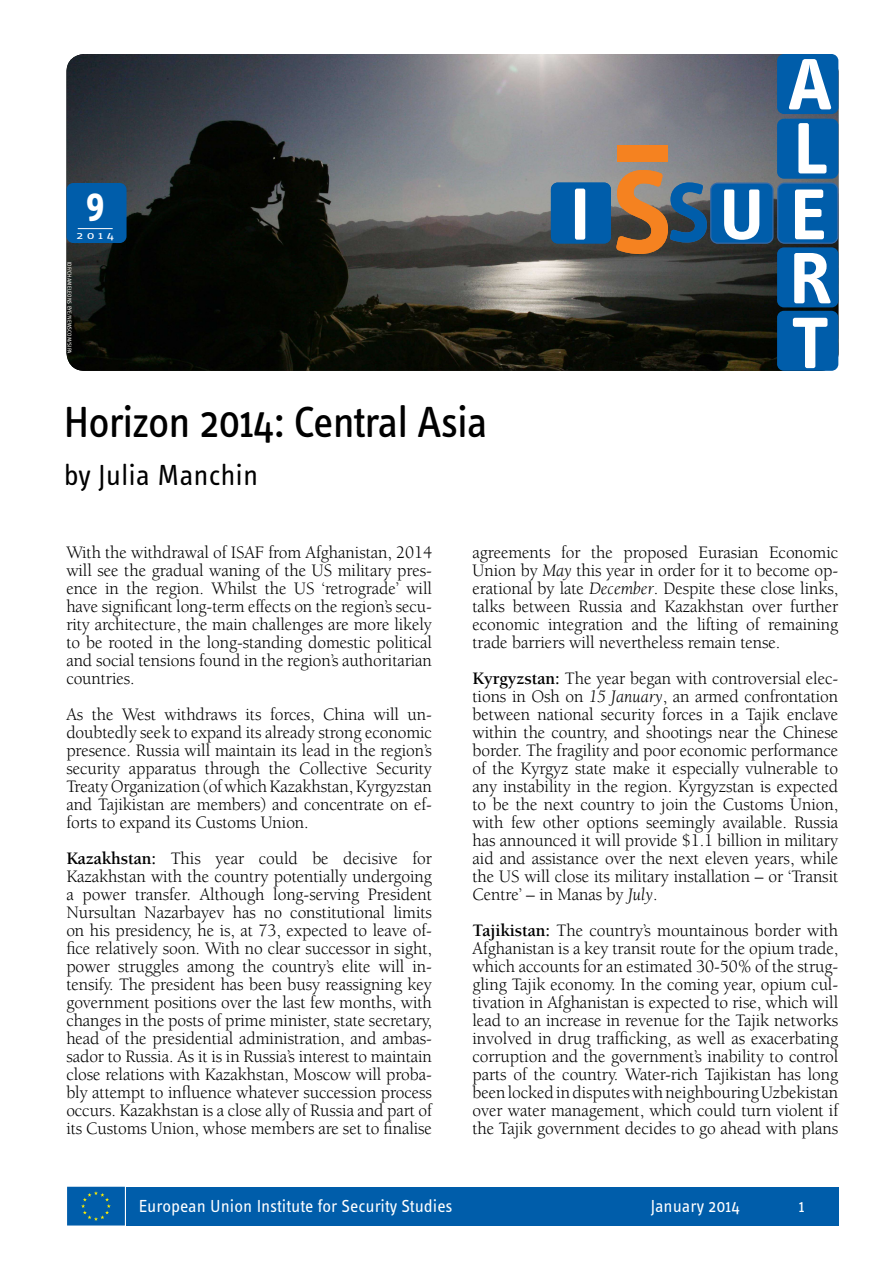
<style>
.page{position:relative;width:893px;height:1263px;background:#fff}
.page>*{position:absolute;margin:0;border:0;box-sizing:border-box;transform-origin:0 0}
.t1{font:45px "Info OT Text";letter-spacing:-.025em;color:#000}
.t2{font:700 39px "Info OT Text";color:#fff}
.t3{font:30px "Info OT Text";letter-spacing:-.01em;color:#000}
.t4{font:18px/18px "Berkeley Std";letter-spacing:-.005em;color:#000;text-align:justify}
.t5{font:18px "Info OT Text";color:#fff}
.t6{font:10.8px "Info OT Text";color:#fff;scale:1.44 1}
.t7{font:6px "Info OT Text";letter-spacing:.01em;color:#fefef9}
.s1{font-weight:700}
.s2{font-style:italic}
</style>
<div class="page">
<img style="left:66px;top:54px;width:772px;height:317px">
<div style="left:711px;top:183px;width:62px;height:60px;background:#005daa;border-radius:7px"></div>
<div style="left:710px;top:183px;width:63px;height:61px;border:1px solid #356aa9;border-radius:7px"></div>
<div style="left:778px;top:183px;width:60px;height:60px;background:#005daa;border-radius:7px"></div>
<div style="left:777px;top:183px;width:61px;height:61px;border:1px solid #356aa9;border-radius:7px"></div>
<svg style="left:724px;top:189px;width:35px;height:51px"></svg>
<svg style="left:795px;top:189px;width:29px;height:50px"></svg>
<div style="left:777px;top:311px;width:61px;height:60px;background:#005daa;border-radius:7px"></div>
<div style="left:777px;top:247px;width:61px;height:60px;background:#005daa;border-radius:7px"></div>
<div style="left:777px;top:119px;width:61px;height:60px;background:#005daa;border-radius:7px"></div>
<div style="left:777px;top:54px;width:61px;height:60px;background:#005daa;border-radius:7px"></div>
<svg style="left:616px;top:170px;width:91px;height:84px;background:#806a57"></svg>
<svg style="left:789px;top:59px;width:42px;height:50px"></svg>
<svg style="left:798px;top:123px;width:28px;height:50px"></svg>
<svg style="left:794px;top:253px;width:37px;height:50px"></svg>
<svg style="left:793px;top:318px;width:34px;height:50px"></svg>
<div style="left:551px;top:183px;width:60px;height:60px;background:#005daa;border-radius:7px"></div>
<div style="left:575px;top:189px;width:10px;height:51px;background:#fff;border-radius:2px"></div>
<div style="left:617px;top:145px;width:50px;height:17px;background:#f58220"></div>
<div style="left:66px;top:183px;width:61px;height:60px;background:#005daa;border-radius:7px"></div>
<hr style="left:78px;top:228px;width:35px;height:1px;background:#fff">
<div style="left:127px;top:1187px;width:712px;height:38px;background:#005daa"></div>
<div style="left:67px;top:1187px;width:58px;height:38px;background:#005daa;border:2px solid #005daa"></div>
<svg style="left:81px;top:1191px;width:30px;height:30px"></svg>
<h2 class="t2" style="left:86px;top:178px;width:20px">9</h2>
<p class="t6" style="left:77px;top:229px;width:28px">2014</p>
<p class="t7" style="left:73px;top:262px;width:93px;rotate:90deg">IDF/Cham eleons Eye/NEWSCOM/SIPA</p>
<h1 class="t1" style="left:64px;top:394px;width:425px">Horizon 2014: Central Asia</h1>
<h3 class="t3" style="left:64px;top:457px;width:196px">by Julia Manchin</h3>
<p class="t4" style="left:66px;top:544px;width:367px">With the withdrawal of ISAF from Afghanistan, 2014 will see the gradual waning of the US military pres&shy;ence in the region. Whilst the US ‘retrograde’ will have significant long-term effects on the region’s secu&shy;rity architecture, the main challenges are more likely to be rooted in the long-standing domestic political and social tensions found in the region’s authoritarian countries.</p>
<p class="t4" style="left:66px;top:706px;width:367px">As the West withdraws its forces, China will un&shy;doubtedly seek to expand its already strong economic presence. Russia will maintain its lead in the region’s security apparatus through the Collective Security Treaty Organization (of which Kazakhstan, Kyrgyzstan and Tajikistan are members) and concentrate on ef&shy;forts to expand its Customs Union.</p>
<p class="t4" style="left:66px;top:850px;width:367px"><span class="s1">Kazakhstan:</span> This year could be decisive for Kazakhstan with the country potentially undergoing a power transfer. Although long-serving President Nursultan Nazarbayev has no constitutional limits on his presidency, he is, at 73, expected to leave of&shy;fice relatively soon. With no clear successor in sight, power struggles among the country’s elite will in&shy;tensify. The president has been busy reassigning key government positions over the last few months, with changes in the posts of prime minister, state secretary, head of the presidential administration, and ambas&shy;sador to Russia. As it is in Russia’s interest to maintain close relations with Kazakhstan, Moscow will proba&shy;bly attempt to influence whatever succession process occurs. Kazakhstan is a close ally of Russia and part of its Customs Union, whose members are set to finalise</p>
<p class="t4" style="left:473px;top:544px;width:367px">agreements for the proposed Eurasian Economic Union by <span class="s2">May</span> this year in order for it to become op&shy;erational by late <span class="s2">December</span>. Despite these close links, talks between Russia and Kazakhstan over further economic integration and the lifting of remaining trade barriers will nevertheless remain tense.</p>
<p class="t4" style="left:473px;top:670px;width:367px"><span class="s1">Kyrgyzstan:</span> The year began with controversial elec&shy;tions in Osh on <span class="s2">15 January</span>, an armed confrontation between national security forces in a Tajik enclave within the country, and shootings near the Chinese border. The fragility and poor economic performance of the Kyrgyz state make it especially vulnerable to any instability in the region. Kyrgyzstan is expected to be the next country to join the Customs Union, with few other options seemingly available. Russia has announced it will provide $1.1 billion in military aid and assistance over the next eleven years, while the US will close its military installation – or ‘Transit Centre’ – in Manas by <span class="s2">July</span>.</p>
<p class="t4" style="left:473px;top:922px;width:367px"><span class="s1">Tajikistan:</span> The country’s mountainous border with Afghanistan is a key transit route for the opium trade, which accounts for an estimated 30-50% of the strug&shy;gling Tajik economy. In the coming year, opium cul&shy;tivation in Afghanistan is expected to rise, which will lead to an increase in revenue for the Tajik networks involved in drug trafficking, as well as exacerbating corruption and the government’s inability to control parts of the country. Water-rich Tajikistan has long been locked in disputes with neighbouring Uzbekistan over water management, which could turn violent if the Tajik government decides to go ahead with plans</p>
<p class="t5" style="left:139px;top:1194px;width:315px">European Union Institute for Security Studies</p>
<p class="t5" style="left:650px;top:1194px;width:91px">January 2014</p>
<p class="t5" style="left:799px;top:1195px;width:7px">1</p>
</div>
